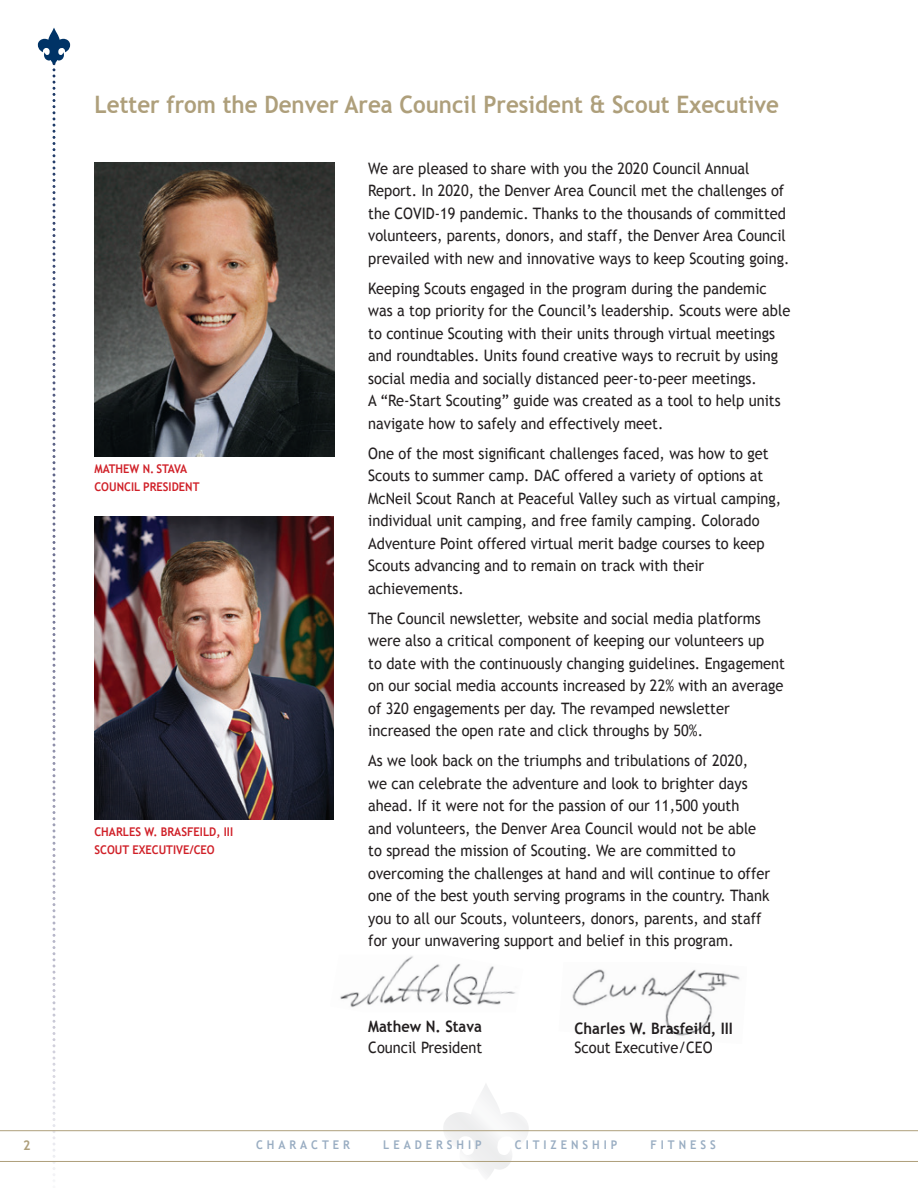
<style>
.page{position:relative;width:918px;height:1188px;background:#fff}
.page>*{position:absolute;margin:0;border:0;box-sizing:border-box;transform-origin:0 0}
.t1{font:700 24px "Trebuchet MS";color:#ae9f7b;scale:.93 1}
.t2{font:15.75px/22.5px "Trebuchet MS";color:#231f20;scale:.93 1}
.t3{font:700 15.75px "Trebuchet MS";color:#231f20;scale:.93 1}
.t4{font:700 13.5px "Trebuchet MS";color:#ae9f7b;scale:.93 1}
.t5{font:700 12px/18px "Trebuchet MS";color:#d02028;scale:.93 1}
.t6{font:700 12px "Trebuchet MS";letter-spacing:.355em;color:#99adc2;scale:.93 1}
</style>
<div class="page">
<svg style="left:443px;top:1084px;width:86px;height:93px"></svg>
<hr style="left:54px;top:1130px;width:864px;height:1px;background:#ae9f7b">
<hr style="left:54px;top:1161px;width:864px;height:1px;background:#ae9f7b">
<hr style="left:0;top:1130px;width:54px;height:1px;background:#ae9f7b">
<hr style="left:0;top:1161px;width:54px;height:1px;background:#ae9f7b">
<svg style="left:38px;top:28px;width:32px;height:1153px"></svg>
<img style="left:94px;top:162px;width:240px;height:295px">
<img style="left:94px;top:517px;width:240px;height:303px">
<img style="left:340px;top:956px;width:176px;height:52px">
<img style="left:572px;top:969px;width:168px;height:67px">
<h1 class="t1" style="left:94px;top:89px;width:738px">Letter from the Denver Area Council President &amp; Scout Executive</h1>
<p class="t5" style="left:94px;top:460px;width:114px">MATHEW N. STAVA<br>COUNCIL PRESIDENT</p>
<p class="t5" style="left:94px;top:823px;width:151px">CHARLES W. BRASFEILD, III<br>SCOUT EXECUTIVE/CEO</p>
<p class="t2" style="left:368px;top:157px;width:454px">We are pleased to share with you the 2020 Council Annual Report. In 2020, the Denver Area Council met the challenges of the COVID-19 pandemic. Thanks to the thousands of committed volunteers, parents, donors, and staff, the Denver Area Council prevailed with new and innovative ways to keep Scouting going.</p>
<p class="t2" style="left:368px;top:277px;width:455px">Keeping Scouts engaged in the program during the pandemic was a top priority for the Council’s leadership. Scouts were able to continue Scouting with their units through virtual meetings and roundtables. Units found creative ways to recruit by using social media and socially distanced peer-to-peer meetings.<br>A “Re-Start Scouting” guide was created as a tool to help units navigate how to safely and effectively meet.</p>
<p class="t2" style="left:368px;top:442px;width:446px">One of the most significant challenges faced, was how to get Scouts to summer camp. DAC offered a variety of options at McNeil Scout Ranch at Peaceful Valley such as virtual camping, individual unit camping, and free family camping. Colorado Adventure Point offered virtual merit badge courses to keep Scouts advancing and to remain on track with their achievements.</p>
<p class="t2" style="left:368px;top:607px;width:450px">The Council newsletter, website and social media platforms were also a critical component of keeping our volunteers up<br>to date with the continuously changing guidelines. Engagement on our social media accounts increased by 22% with an average of 320 engagements per day. The revamped newsletter increased the open rate and click throughs by 50%.</p>
<p class="t2" style="left:368px;top:750px;width:434px">As we look back on the triumphs and tribulations of 2020, we can celebrate the adventure and look to brighter days ahead. If it were not for the passion of our 11,500 youth<br>and volunteers, the Denver Area Council would not be able to spread the mission of Scouting. We are committed to overcoming the challenges at hand and will continue to offer one of the best youth serving programs in the country. Thank you to all our Scouts, volunteers, donors, parents, and staff for your unwavering support and belief in this program.</p>
<p class="t3" style="left:368px;top:1017px;width:124px">Mathew N. Stava</p>
<p class="t2" style="left:368px;top:1036px;width:124px">Council President</p>
<p class="t3" style="left:575px;top:1018px;width:172px">Charles W. Brasfeild, III</p>
<p class="t2" style="left:575px;top:1037px;width:150px">Scout Executive/CEO</p>
<p class="t4" style="left:23px;top:1137px;width:9px">2</p>
<p class="t6" style="left:256px;top:1138px;width:103px">CHARACTER</p>
<p class="t6" style="left:383px;top:1138px;width:107px">LEADERSHIP</p>
<p class="t6" style="left:515px;top:1138px;width:112px">CITIZENSHIP</p>
<p class="t6" style="left:650px;top:1138px;width:72px">FITNESS</p>
</div>
